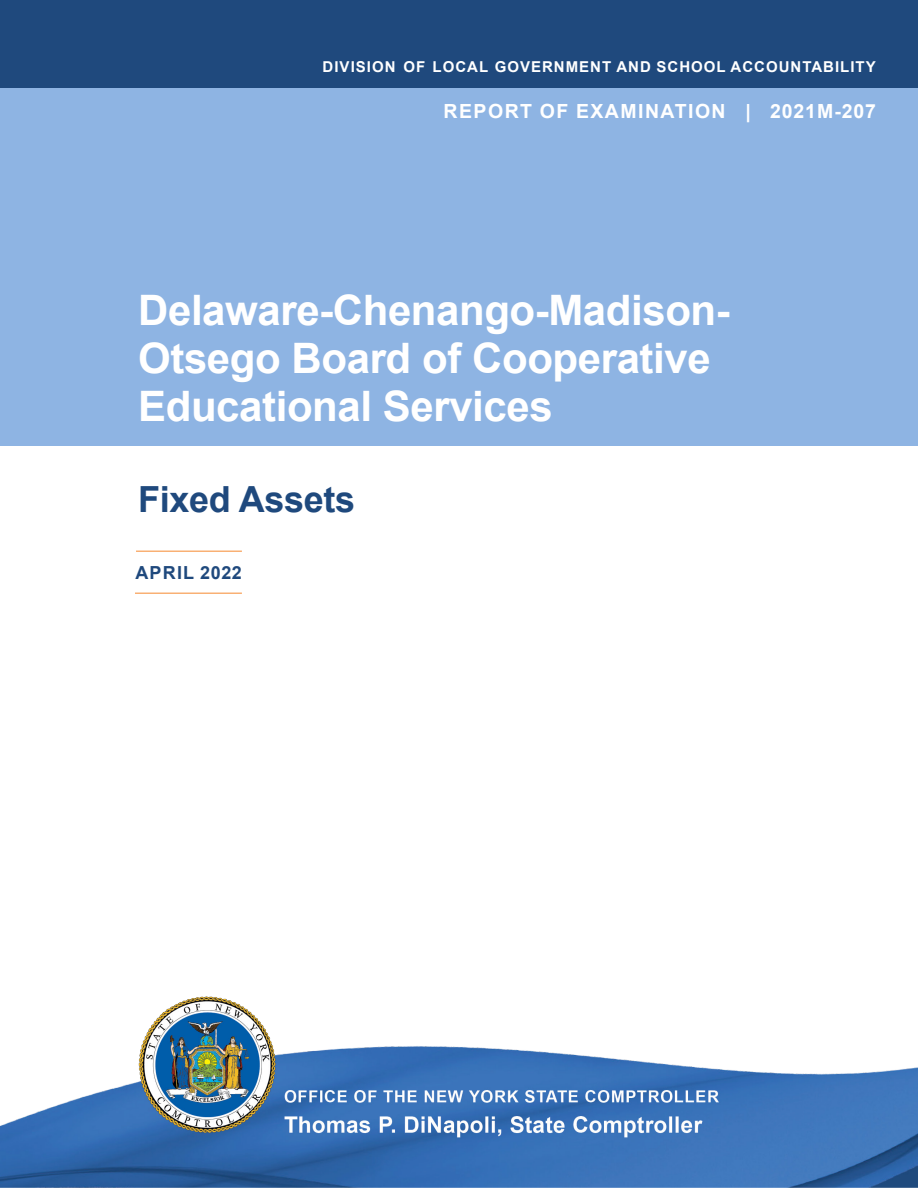
<style>
.page{position:relative;width:918px;height:1188px;background:#fff}
.page>*{position:absolute;margin:0;border:0;box-sizing:border-box;transform-origin:0 0}
.t1{font:700 42px/48px "Arial";letter-spacing:-.01em;color:#fff}
.t2{font:700 36px "Arial";letter-spacing:-.01em;color:#1f497d}
.t3{font:700 19.5px "Arial";letter-spacing:.075em;color:#fff}
.Sidebar_Text{font:700 18px "Arial";letter-spacing:.065em;color:#1f497d}
.t4{font:700 15px "Arial";letter-spacing:.065em;color:#fff}
</style>
<div class="page">
<div style="left:0;top:0;width:918px;height:446px;background:#8eb4e3"></div>
<div style="left:0;top:0;width:918px;height:88px;background:#1f497d"></div>
<hr style="left:136px;top:550px;width:106px;height:2px;background:#f9b074">
<hr style="left:135px;top:592px;width:107px;height:2px;background:#f9b074">
<img style="left:0;top:996px;width:918px;height:192px">
<p class="t4" style="left:323px;top:56px;width:555px">DIVISION OF LOCAL GOVERNMENT AND SCHOOL ACCOUNTABILITY</p>
<p class="t3" style="left:444px;top:97px;width:434px">REPORT OF EXAMINATION | 2021M-207</p>
<p class="t1" style="left:138px;top:286px;width:593px">Delaware-Chenango-Madison-<br>Otsego Board of Cooperative<br>Educational Services</p>
<p class="t2" style="left:138px;top:474px;width:218px">Fixed Assets</p>
<p class="Sidebar_Text" style="left:135px;top:560px;width:108px">APRIL 2022</p>
</div>
